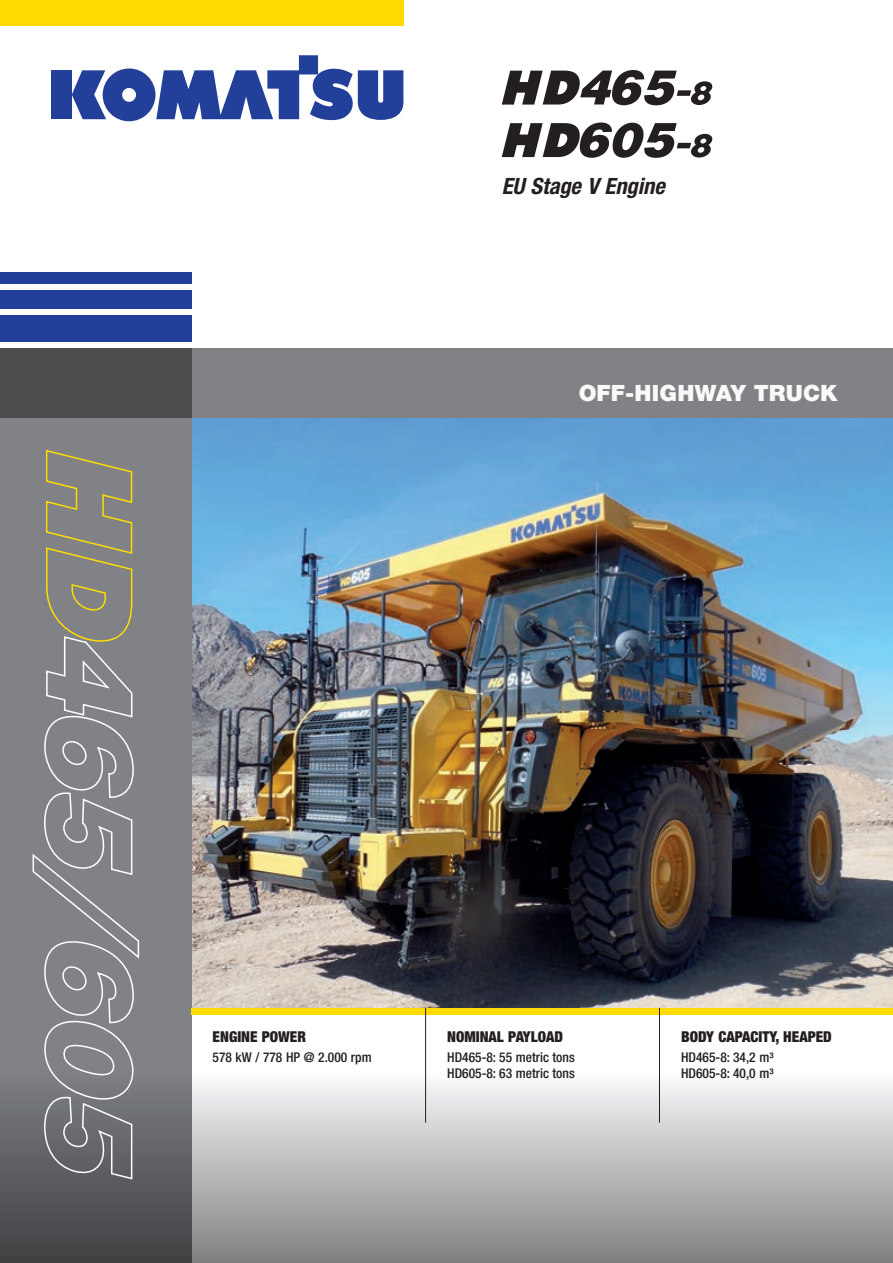
<style>
.page{position:relative;width:893px;height:1263px;background:#fff}
.page>*{position:absolute;margin:0;border:0;box-sizing:border-box;transform-origin:0 0}
.t1{font:900 22.5px "Helvetica Neue LT Pro";letter-spacing:.005em;color:#fff}
.t2{font:italic 700 condensed 22.5px "Helvetica Neue LT Pro";letter-spacing:-.005em;color:#231f20}
.t3{font:900 condensed 15px "Helvetica Neue LT Pro";color:#231f20}
.t4{font:500 condensed 13.5px/16.5px "Helvetica Neue LT Pro";color:#231f20}
</style>
<div class="page">
<img style="left:192px;top:418px;width:701px;height:590px">
<div style="left:0;top:349px;width:192px;height:914px;background:#808285"></div>
<div style="left:0;top:316px;width:192px;height:26px;background:#223f99"></div>
<div style="left:0;top:290px;width:192px;height:19px;background:#223f99"></div>
<div style="left:0;top:272px;width:192px;height:12px;background:#223f99"></div>
<div style="left:0;top:0;width:404px;height:26px;background:#ffdc01"></div>
<div style="left:51px;top:70px;width:21px;height:49px;background:#223f99"></div>
<svg style="left:72px;top:55px;width:331px;height:66px"></svg>
<div style="left:191px;top:1008px;width:702px;height:6px;background:#ffdc01"></div>
<div style="left:0;top:349px;width:893px;height:69px;background:#808285"></div>
<div style="left:0;top:349px;width:192px;height:69px;background:#4b4c4d"></div>
<svg style="left:0;top:1071px;width:893px;height:192px;background:#acadaf"></svg>
<hr style="left:425px;top:1008px;width:1px;height:115px;background:#231f20">
<hr style="left:659px;top:1008px;width:1px;height:115px;background:#231f20">
<svg style="left:502px;top:122px;width:211px;height:36px"></svg>
<svg style="left:502px;top:70px;width:211px;height:35px"></svg>
<svg style="left:32px;top:450px;width:108px;height:730px"></svg>
<h1 class="t2" style="left:502px;top:172px;width:164px">EU Stage V Engine</h1>
<h1 class="t1" style="left:578px;top:379px;width:261px">OFF-HIGHWAY TRUCK</h1>
<p class="t3" style="left:213px;top:1028px;width:95px">ENGINE POWER</p>
<p class="t4" style="left:213px;top:1048px;width:161px">578 kW / 778 HP @ 2.000 rpm</p>
<p class="t3" style="left:447px;top:1028px;width:117px">NOMINAL PAYLOAD</p>
<p class="t4" style="left:447px;top:1048px;width:129px">HD465-8: 55 metric tons<br>HD605-8: 63 metric tons</p>
<p class="t3" style="left:681px;top:1028px;width:152px">BODY CAPACITY, HEAPED</p>
<p class="t4" style="left:681px;top:1048px;width:94px">HD465-8: 34,2 m³<br>HD605-8: 40,0 m³</p>
</div>
